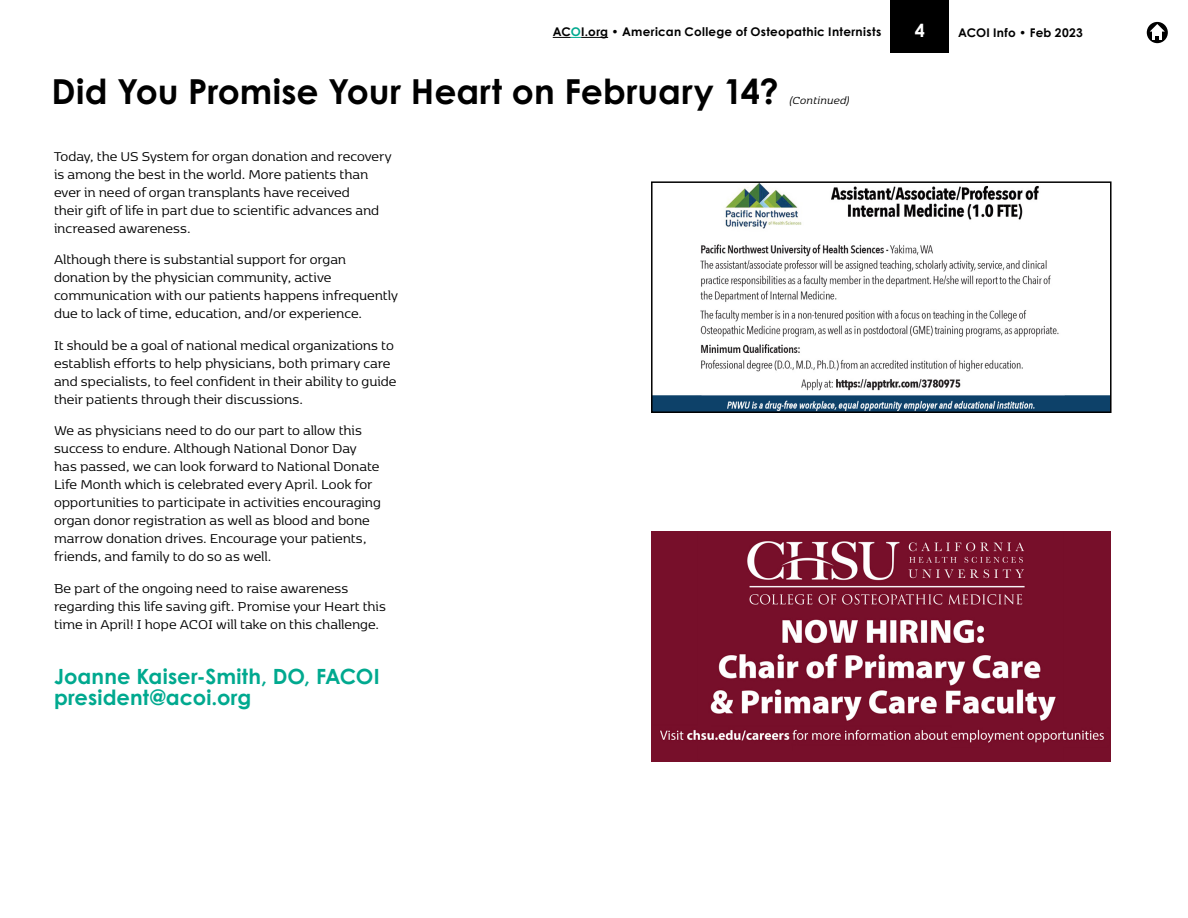
<style>
.page{position:relative;width:1188px;height:918px;background:#fff}
.page>*{position:absolute;margin:0;border:0;box-sizing:border-box;transform-origin:0 0}
.t1{font:700 34.5px "Century Gothic Pro";color:#000}
.t2{font:700 21px/21px "Century Gothic Pro";letter-spacing:.005em;color:#00a98f}
.t3{font:700 18px "Century Gothic Pro";color:#fff}
.t4{font:15px/18px "Kobenhavn";color:#000}
.t5{font:700 12px "Century Gothic Pro";letter-spacing:.025em;color:#000}
.t6{font:italic 12px "Kobenhavn";letter-spacing:.015em;color:#000}
.s1{color:#00a98f}
</style>
<div class="page">
<div style="left:890px;top:0;width:59px;height:53px;background:#000"></div>
<svg style="left:553px;top:37px;width:55px;height:1px"></svg>
<img style="left:654px;top:184px;width:455px;height:226px">
<div style="left:651px;top:181px;width:461px;height:232px;border:2px solid #000"></div>
<img style="left:651px;top:531px;width:459px;height:230px">
<div style="left:1147px;top:22px;width:21px;height:21px;background:#000;border-radius:50%"></div>
<svg style="left:1150px;top:24px;width:15px;height:16px"></svg>
<p class="t5" style="left:553px;top:24px;width:330px">AC<span class="s1">O</span>I.org • American College of Osteopathic Internists</p>
<p class="t3" style="left:915px;top:19px;width:12px">4</p>
<p class="t5" style="left:958px;top:25px;width:126px">ACOI Info • Feb 2023</p>
<h1 class="t1" style="left:52px;top:70px;width:729px">Did You Promise Your Heart on February 14?</h1>
<p class="t6" style="left:788px;top:92px;width:63px">(Continued)</p>
<p class="t4" style="left:54px;top:146px;width:339px">Today, the US System for organ donation and recovery is among the best in the world. More patients than ever in need of organ transplants have received<br>their gift of life in part due to scientific advances and increased awareness.</p>
<p class="t4" style="left:54px;top:250px;width:345px">Although there is substantial support for organ donation by the physician community, active communication with our patients happens infrequently due to lack of time, education, and/or experience.</p>
<p class="t4" style="left:54px;top:335px;width:344px">It should be a goal of national medical organizations to establish efforts to help physicians, both primary care and specialists, to feel confident in their ability to guide their patients through their discussions.</p>
<p class="t4" style="left:54px;top:421px;width:328px">We as physicians need to do our part to allow this success to endure. Although National Donor Day has passed, we can look forward to National Donate Life Month which is celebrated every April. Look for opportunities to participate in activities encouraging organ donor registration as well as blood and bone marrow donation drives. Encourage your patients, friends, and family to do so as well.</p>
<p class="t4" style="left:54px;top:578px;width:334px">Be part of the ongoing need to raise awareness regarding this life saving gift. Promise your Heart this time in April! I hope ACOI will take on this challenge.</p>
<h2 class="t2" style="left:54px;top:666px;width:327px">Joanne Kaiser-Smith, DO, FACOI president@acoi.org</h2>
</div>
